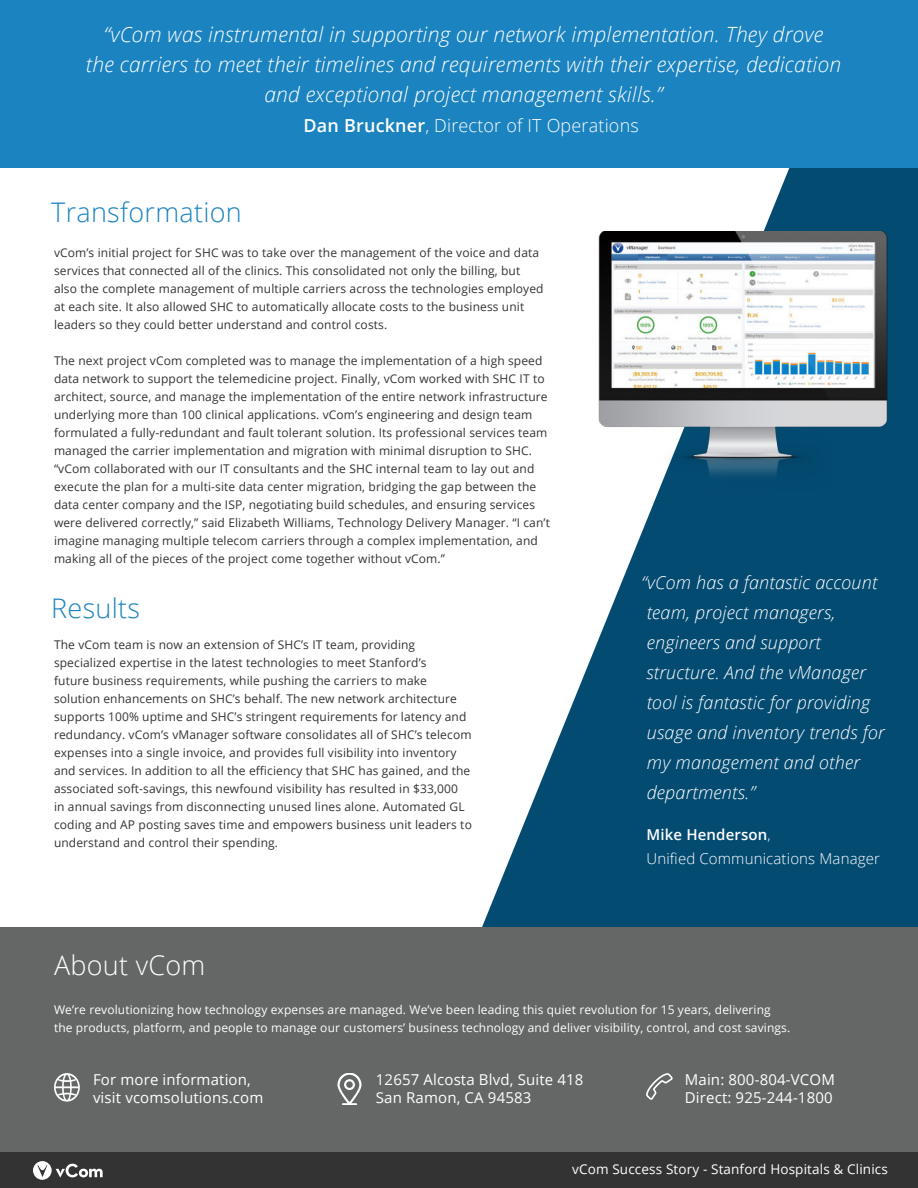
<style>
.page{position:relative;width:918px;height:1188px;background:#fff}
.page>*{position:absolute;margin:0;border:0;box-sizing:border-box;transform-origin:0 0}
.t1{font:300 27px "Open Sans";letter-spacing:.01em;color:#1b83bf}
.t2{font:300 27px "Open Sans";letter-spacing:.01em;color:#fff}
.t3{font:italic 300 21px/30px "Open Sans";letter-spacing:.01em;color:#fff;text-align:center}
.t4{font:italic 300 18px/30px "Open Sans";letter-spacing:.01em;color:#fff}
.t5{font:300 18px "Open Sans";letter-spacing:.01em;color:#fff}
.t6{font:15px/18px "Open Sans";letter-spacing:.01em;color:#fff}
.t7{font:300 15px/24px "Open Sans";letter-spacing:.01em;color:#fff}
.t8{font:13.5px "Open Sans";letter-spacing:.01em;color:#fff}
.t9{font:12px/18px "Open Sans";letter-spacing:.01em;color:#323332}
.t10{font:12px/18px "Open Sans";letter-spacing:.01em;color:#fff}
.s1{font-weight:600}
</style>
<div class="page">
<svg style="left:482px;top:168px;width:436px;height:759px;fill:#044b72"></svg>
<div style="left:0;top:927px;width:918px;height:227px;background:#656666"></div>
<div style="left:0;top:1153px;width:918px;height:35px;background:#323332"></div>
<svg style="left:33px;top:1161px;width:70px;height:19px"></svg>
<svg style="left:54px;top:1073px;width:26px;height:29px"></svg>
<svg style="left:338px;top:1073px;width:24px;height:32px"></svg>
<svg style="left:646px;top:1073px;width:26px;height:27px"></svg>
<img style="left:562px;top:231px;width:356px;height:259px">
<div style="left:0;top:0;width:918px;height:168px;background:#1b83bf"></div>
<h2 class="t3" style="left:86px;top:21px;width:757px">“vCom was instrumental in supporting our network implementation. They drove<br>the carriers to meet their timelines and requirements with their expertise, dedication and exceptional project management skills.”</h2>
<h3 class="t5" style="left:304px;top:118px;width:337px"><span class="s1">Dan Bruckner</span>, Director of IT Operations</h3>
<h1 class="t1" style="left:51px;top:201px;width:192px">Transformation</h1>
<p class="t9" style="left:54px;top:244px;width:491px">vCom’s initial project for SHC was to take over the management of the voice and data services that connected all of the clinics. This consolidated not only the billing, but also the complete management of multiple carriers across the technologies employed at each site. It also allowed SHC to automatically allocate costs to the business unit leaders so they could better understand and control costs.</p>
<p class="t9" style="left:54px;top:352px;width:497px">The next project vCom completed was to manage the implementation of a high speed data network to support the telemedicine project. Finally, vCom worked with SHC IT to architect, source, and manage the implementation of the entire network infrastructure underlying more than 100 clinical applications. vCom’s engineering and design team formulated a fully-redundant and fault tolerant solution. Its professional services team managed the carrier implementation and migration with minimal disruption to SHC. “vCom collaborated with our IT consultants and the SHC internal team to lay out and execute the plan for a multi-site data center migration, bridging the gap between the data center company and the ISP, negotiating build schedules, and ensuring services were delivered correctly,” said Elizabeth Williams, Technology Delivery Manager. “I can’t imagine managing multiple telecom carriers through a complex implementation, and making all of the pieces of the project come together without vCom.”</p>
<h1 class="t1" style="left:51px;top:597px;width:90px">Results</h1>
<p class="t9" style="left:54px;top:635px;width:419px">The vCom team is now an extension of SHC’s IT team, providing specialized expertise in the latest technologies to meet Stanford’s<br>future business requirements, while pushing the carriers to make solution enhancements on SHC’s behalf. The new network architecture supports 100% uptime and SHC’s stringent requirements for latency and redundancy. vCom’s vManager software consolidates all of SHC’s telecom expenses into a single invoice, and provides full visibility into inventory and services. In addition to all the efficiency that SHC has gained, and the associated soft-savings, this newfound visibility has resulted in $33,000<br>in annual savings from disconnecting unused lines alone. Automated GL coding and AP posting saves time and empowers business unit leaders to understand and control their spending.</p>
<h1 class="t2" style="left:54px;top:954px;width:153px">About vCom</h1>
<h3 class="t4" style="left:641px;top:570px;width:245px">“vCom has a fantastic account team, project managers, engineers and support structure. And the vManager tool is fantastic for providing usage and inventory trends for my management and other departments.”</h3>
<p class="t7" style="left:647px;top:824px;width:235px"><span class="s1">Mike Henderson</span>,<br>Unified Communications Manager</p>
<p class="t10" style="left:54px;top:1000px;width:738px">We’re revolutionizing how technology expenses are managed. We’ve been leading this quiet revolution for 15 years, delivering the products, platform, and people to manage our customers’ business technology and deliver visibility, control, and cost savings.</p>
<p class="t6" style="left:93px;top:1070px;width:172px">For more information, visit vcomsolutions.com</p>
<p class="t6" style="left:376px;top:1070px;width:209px">12657 Alcosta Blvd, Suite 418<br>San Ramon, CA 94583</p>
<p class="t6" style="left:685px;top:1070px;width:152px">Main: 800-804-VCOM<br>Direct: 925-244-1800</p>
<p class="t8" style="left:572px;top:1160px;width:317px">vCom Success Story - Stanford Hospitals &amp; Clinics</p>
</div>
